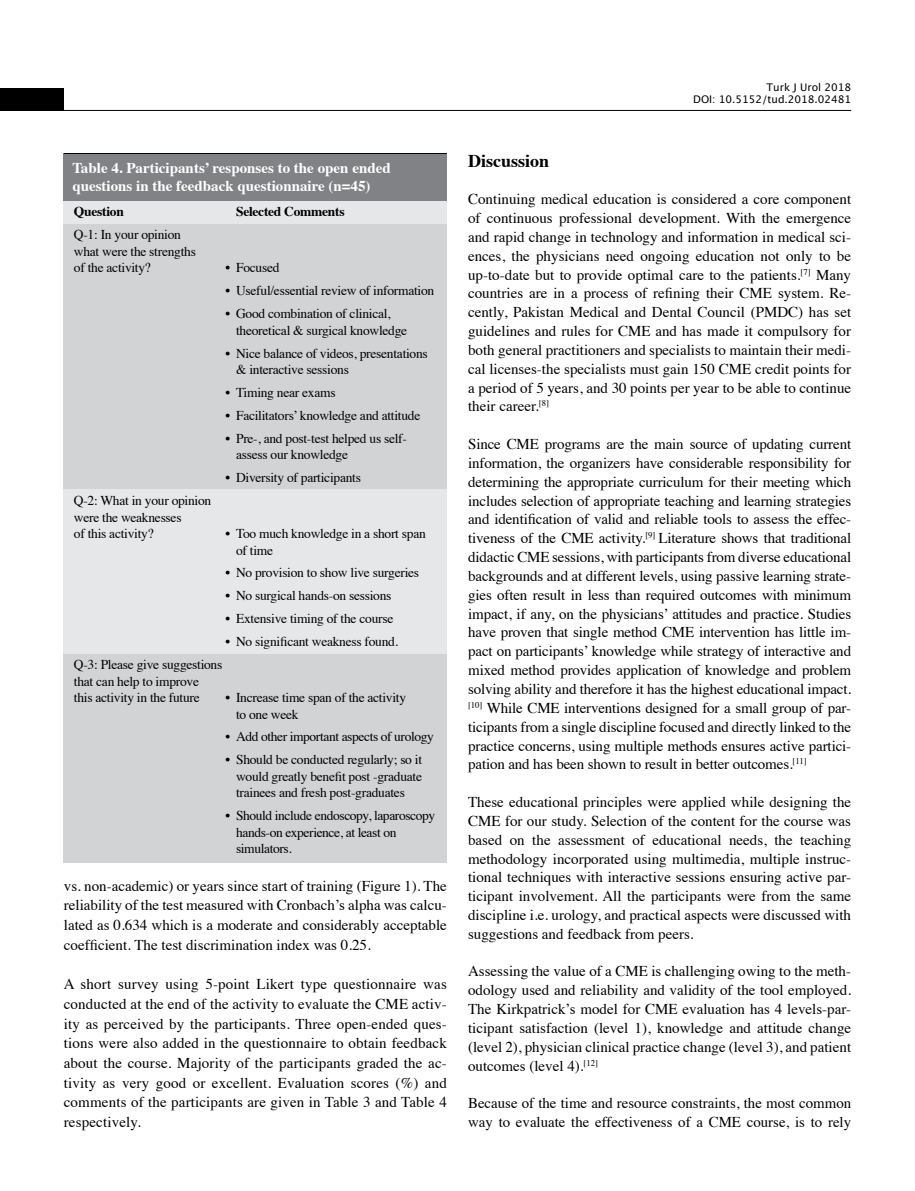
<style>
.page{position:relative;width:915px;height:1191px;background:#fff}
.page>*{position:absolute;margin:0;border:0;box-sizing:border-box;transform-origin:0 0}
.t1{font:700 18px "Times";color:#000}
.t2{font:15px/18.9px "Times";color:#000;text-align:justify}
.t3{font:700 15px/18px "Times";color:#fff}
.t4{font:13.5px/16.5px "Times";letter-spacing:-.02em;color:#000}
.t5{font:700 13.5px "Times";letter-spacing:-.02em;color:#000}
.t6{font:10.5px/12.6px "Lucida Grande";color:#000;text-align:right}
</style>
<div class="page">
<hr style="left:64px;top:110px;width:786px;height:1px;background:#000">
<div style="left:0;top:88px;width:64px;height:23px;background:#000"></div>
<div style="left:64px;top:200px;width:382px;height:662px;background:#e6e7e8"></div>
<div style="left:64px;top:153px;width:382px;height:47px;background:#808285"></div>
<div style="left:64px;top:224px;width:382px;height:265px;background:#d1d3d4"></div>
<div style="left:64px;top:654px;width:382px;height:208px;background:#d1d3d4"></div>
<hr style="left:64px;top:153px;width:383px;height:1px;background:#000">
<p class="t3" style="left:72px;top:158px;width:320px">Table 4. Participants’ responses to the open ended questions in the feedback questionnaire (n=45)</p>
<p class="t5" style="left:74px;top:199px;width:51px">Question</p>
<p class="t5" style="left:236px;top:199px;width:110px">Selected Comments</p>
<p class="t4" style="left:74px;top:225px;width:123px">Q-1: In your opinion what were the strengths of the activity?</p>
<p class="t4" style="left:225px;top:258px;width:55px">• Focused</p>
<p class="t4" style="left:225px;top:281px;width:210px">• Useful/essential review of information</p>
<p class="t4" style="left:236px;top:304px;width:172px;text-indent:-11px">• Good combination of clinical, theoretical &amp; surgical knowledge</p>
<p class="t4" style="left:236px;top:343px;width:193px;text-indent:-11px">• Nice balance of videos, presentations &amp; interactive sessions</p>
<p class="t4" style="left:225px;top:383px;width:111px">• Timing near exams</p>
<p class="t4" style="left:225px;top:406px;width:196px">• Facilitators’ knowledge and attitude</p>
<p class="t4" style="left:236px;top:429px;width:172px;text-indent:-11px">• Pre-, and post-test helped us self&shy;assess our knowledge</p>
<p class="t4" style="left:225px;top:468px;width:137px">• Diversity of participants</p>
<p class="t4" style="left:74px;top:491px;width:139px">Q-2: What in your opinion were the weaknesses<br>of this activity?</p>
<p class="t4" style="left:236px;top:524px;width:191px;text-indent:-11px">• Too much knowledge in a short span of time</p>
<p class="t4" style="left:225px;top:563px;width:195px">• No provision to show live surgeries</p>
<p class="t4" style="left:225px;top:586px;width:167px">• No surgical hands-on sessions</p>
<p class="t4" style="left:225px;top:609px;width:169px">• Extensive timing of the course</p>
<p class="t4" style="left:225px;top:632px;width:174px">• No significant weakness found.</p>
<p class="t4" style="left:74px;top:655px;width:150px">Q-3: Please give suggestions that can help to improve<br>this activity in the future</p>
<p class="t4" style="left:236px;top:688px;width:171px;text-indent:-11px">• Increase time span of the activity to one week</p>
<p class="t4" style="left:225px;top:727px;width:210px">• Add other important aspects of urology</p>
<p class="t4" style="left:236px;top:750px;width:187px;text-align:justify;text-indent:-11px">• Should be conducted regularly; so it would greatly benefit post -graduate trainees and fresh post-graduates</p>
<p class="t4" style="left:236px;top:806px;width:201px;text-indent:-11px">• Should include endoscopy, laparoscopy hands-on experience, at least on simulators.</p>
<p class="t2" style="left:64px;top:874px;width:384px;line-height:19.6px">vs. non-academic) or years since start of training (Figure 1). The reliability of the test measured with Cronbach’s alpha was calcu&shy;lated as 0.634 which is a moderate and considerably acceptable coefficient. The test discrimination index was 0.25.</p>
<p class="t2" style="left:64px;top:973px;width:384px;line-height:19.6px">A short survey using 5-point Likert type questionnaire was conducted at the end of the activity to evaluate the CME activ&shy;ity as perceived by the participants. Three open-ended ques&shy;tions were also added in the questionnaire to obtain feedback about the course. Majority of the participants graded the ac&shy;tivity as very good or excellent. Evaluation scores (%) and comments of the participants are given in Table 3 and Table 4 respectively.</p>
<p class="t6" style="left:693px;top:81px;width:159px">Turk J Urol 2018<br>DOI: 10.5152/tud.2018.02481</p>
<p class="t1" style="left:468px;top:143px;width:83px">Discussion</p>
<p class="t2" style="left:468px;top:188px;width:384px">Continuing medical education is considered a core component of continuous professional development. With the emergence and rapid change in technology and information in medical sci&shy;ences, the physicians need ongoing education not only to be up-to-date but to provide optimal care to the patients.<sup>[7]</sup> Many countries are in a process of refining their CME system. Re&shy;cently, Pakistan Medical and Dental Council (PMDC) has set guidelines and rules for CME and has made it compulsory for both general practitioners and specialists to maintain their medi&shy;cal licenses-the specialists must gain 150 CME credit points for a period of 5 years, and 30 points per year to be able to continue their career.<sup>[8]</sup></p>
<p class="t2" style="left:468px;top:433px;width:384px">Since CME programs are the main source of updating current information, the organizers have considerable responsibility for determining the appropriate curriculum for their meeting which includes selection of appropriate teaching and learning strategies and identification of valid and reliable tools to assess the effec&shy;tiveness of the CME activity.<sup>[9]</sup> Literature shows that traditional didactic CME sessions, with participants from diverse educational backgrounds and at different levels, using passive learning strate&shy;gies often result in less than required outcomes with minimum impact, if any, on the physicians’ attitudes and practice. Studies have proven that single method CME intervention has little im&shy;pact on participants’ knowledge while strategy of interactive and mixed method provides application of knowledge and problem solving ability and therefore it has the highest educational impact. <sup>[10]</sup> While CME interventions designed for a small group of par&shy;ticipants from a single discipline focused and directly linked to the practice concerns, using multiple methods ensures active partici&shy;pation and has been shown to result in better outcomes.<sup>[11]</sup></p>
<p class="t2" style="left:468px;top:791px;width:384px">These educational principles were applied while designing the CME for our study. Selection of the content for the course was based on the assessment of educational needs, the teaching methodology incorporated using multimedia, multiple instruc&shy;tional techniques with interactive sessions ensuring active par&shy;ticipant involvement. All the participants were from the same discipline i.e. urology, and practical aspects were discussed with suggestions and feedback from peers.</p>
<p class="t2" style="left:468px;top:960px;width:384px">Assessing the value of a CME is challenging owing to the meth&shy;odology used and reliability and validity of the tool employed.<br>The Kirkpatrick’s model for CME evaluation has 4 levels-par&shy;ticipant satisfaction (level 1), knowledge and attitude change (level 2), physician clinical practice change (level 3), and patient outcomes (level 4).<sup>[12]</sup></p>
<p class="t2" style="left:468px;top:1092px;width:384px">Because of the time and resource constraints, the most common way to evaluate the effectiveness of a CME course, is to rely</p>
</div>
